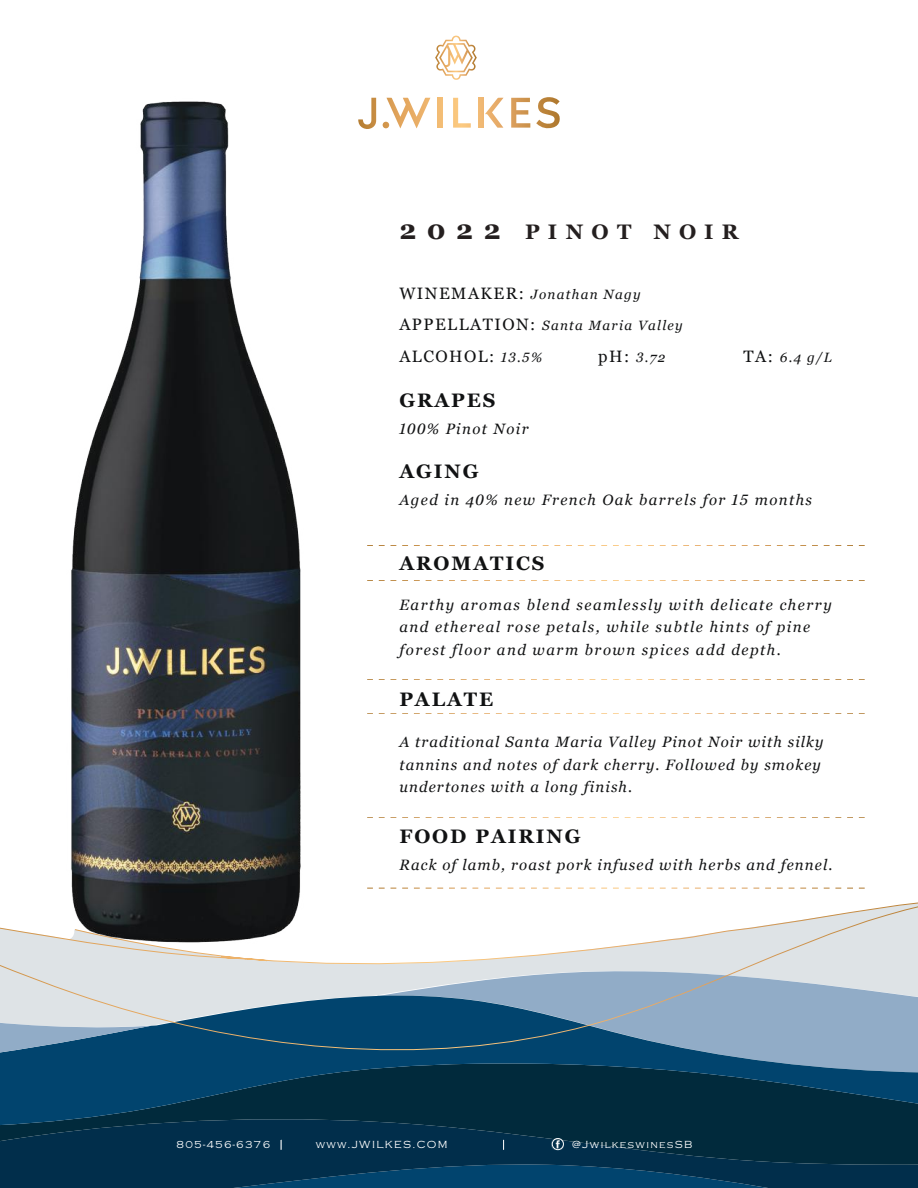
<style>
.page{position:relative;width:918px;height:1188px;background:#fff}
.page>*{position:absolute;margin:0;border:0;box-sizing:border-box;transform-origin:0 0}
.t1{font:700 21px "Georgia";letter-spacing:.385em;color:#241f1f}
.t2{font:700 19.5px "Georgia";letter-spacing:.1em;color:#111213}
.t3{font:16.5px "Georgia";letter-spacing:.09em;color:#111213}
.t4{font:italic 15px/22.5px "Georgia";letter-spacing:.095em;color:#111213}
.t5{font:italic 15px/22.5px "Georgia";letter-spacing:.075em;color:#111213}
.t6{font:italic 13.5px "Georgia";letter-spacing:.095em;color:#111213}
.t7{font:300 10.65px "Copperplate";letter-spacing:.12em;color:#fff}
.t8{font:300 10.5px "Copperplate";letter-spacing:.12em;color:#fff}
.s1{font-size:27px}
.s2{font-style:normal;font-size:16.5px}
.s3{font-style:italic;font-size:13.5px}
</style>
<div class="page">
<svg style="left:0;top:1165px;width:918px;height:23px;background:#013658"></svg>
<svg style="left:0;top:1125px;width:918px;height:40px;background:#022d46"></svg>
<svg style="left:0;top:1070px;width:918px;height:55px;background:#01324b"></svg>
<svg style="left:0;top:960px;width:918px;height:110px;background:#6e91ab"></svg>
<svg style="left:246px;top:902px;width:672px;height:69px"></svg>
<svg style="left:0;top:927px;width:268px;height:33px"></svg>
<svg style="left:536px;top:97px;width:24px;height:32px"></svg>
<svg style="left:511px;top:98px;width:19px;height:30px"></svg>
<svg style="left:453px;top:98px;width:18px;height:30px"></svg>
<svg style="left:485px;top:98px;width:19px;height:30px"></svg>
<div style="left:438px;top:98px;width:5px;height:30px;background:#f3bd75"></div>
<div style="left:478px;top:98px;width:5px;height:30px;background:#f1b974"></div>
<svg style="left:383px;top:98px;width:47px;height:30px"></svg>
<svg style="left:358px;top:98px;width:18px;height:31px"></svg>
<svg style="left:435px;top:36px;width:42px;height:44px"></svg>
<svg style="left:367px;top:580px;width:498px;height:1px"></svg>
<svg style="left:367px;top:545px;width:498px;height:1px"></svg>
<svg style="left:367px;top:713px;width:498px;height:1px"></svg>
<svg style="left:367px;top:679px;width:498px;height:1px"></svg>
<svg style="left:367px;top:817px;width:498px;height:1px"></svg>
<svg style="left:367px;top:888px;width:498px;height:1px"></svg>
<svg style="left:552px;top:1138px;width:11px;height:12px"></svg>
<div style="left:552px;top:1138px;width:12px;height:12px;border:1px solid #fff;border-radius:50%"></div>
<img style="left:67px;top:101px;width:238px;height:845px">
<h1 class="t1" style="left:399px;top:218px;width:341px"><span class="s1">2022</span> PINOT NOIR</h1>
<p class="t6" style="left:399px;top:286px;width:243px"><span class="s2">WINEMAKER:</span> Jonathan Nagy</p>
<p class="t6" style="left:399px;top:317px;width:285px"><span class="s2">APPELLATION:</span> Santa Maria Valley</p>
<p class="t3" style="left:399px;top:347px;width:144px">ALCOHOL: <span class="s3">13.5%</span></p>
<p class="t6" style="left:598px;top:349px;width:69px"><span class="s2">pH:</span> 3.72</p>
<p class="t6" style="left:744px;top:349px;width:90px"><span class="s2">TA:</span> 6.4 g/L</p>
<h2 class="t2" style="left:399px;top:387px;width:98px">GRAPES</h2>
<p class="t4" style="left:399px;top:417px;width:131px">100% Pinot Noir</p>
<h2 class="t2" style="left:399px;top:459px;width:81px">AGING</h2>
<p class="t4" style="left:399px;top:489px;width:414px">Aged in 40% new French Oak barrels for 15 months</p>
<h2 class="t2" style="left:399px;top:551px;width:147px">AROMATICS</h2>
<p class="t4" style="left:399px;top:593px;width:434px">Earthy aromas blend seamlessly with delicate cherry and ethereal rose petals, while subtle hints of pine forest floor and warm brown spices add depth.</p>
<h2 class="t2" style="left:399px;top:686px;width:95px">PALATE</h2>
<p class="t5" style="left:399px;top:731px;width:426px">A traditional Santa Maria Valley Pinot Noir with silky tannins and notes of dark cherry. Followed by smokey undertones with a long finish.</p>
<h2 class="t2" style="left:399px;top:824px;width:183px">FOOD PAIRING</h2>
<p class="t5" style="left:399px;top:853px;width:435px">Rack of lamb, roast pork infused with herbs and fennel.</p>
<p class="t8" style="left:177px;top:1139px;width:95px">805-456-6376</p>
<p class="t7" style="left:316px;top:1139px;width:133px">www.JWILKES.COM</p>
<p class="t7" style="left:572px;top:1139px;width:122px">@JwilkeswinesSB</p>
</div>
